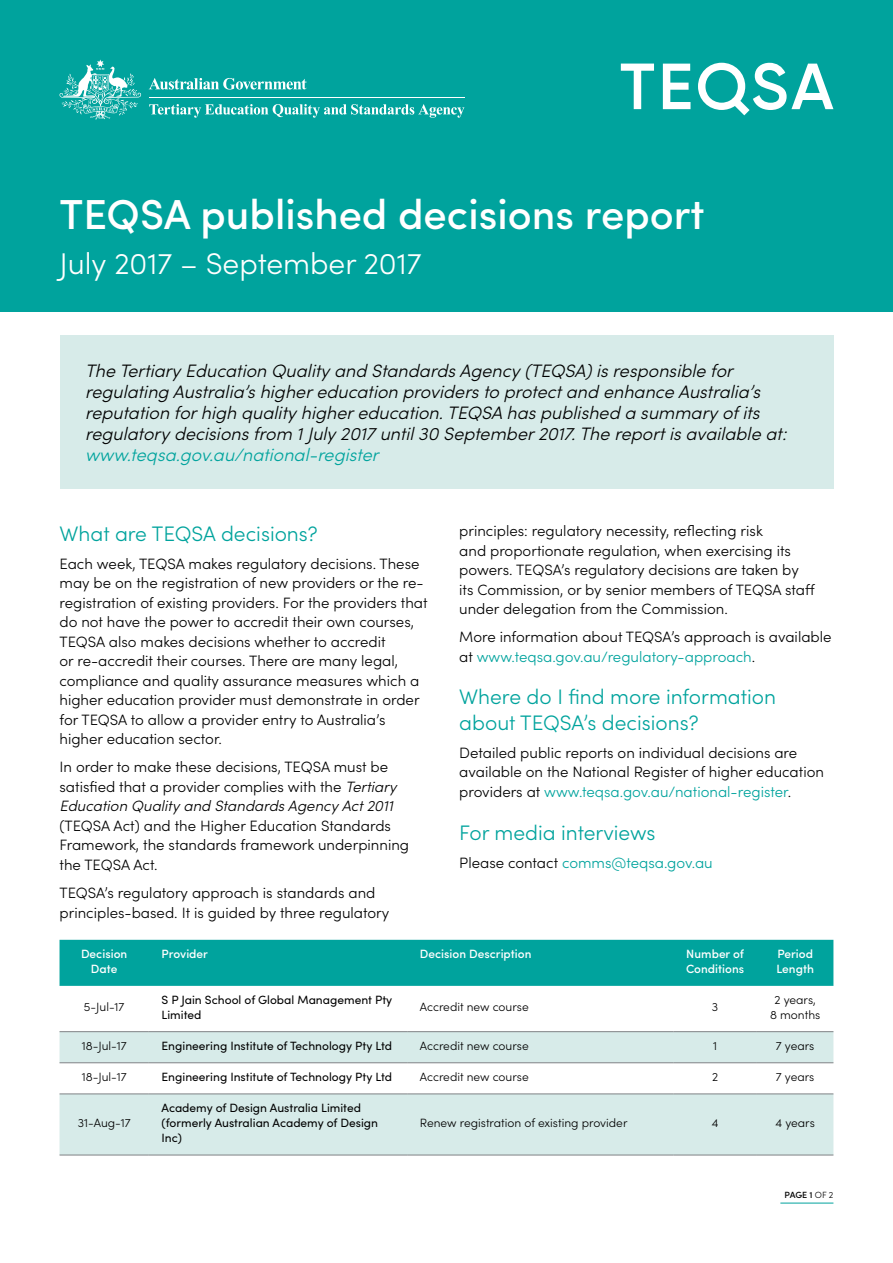
<style>
.page{position:relative;width:893px;height:1263px;background:#fff}
.page>*{position:absolute;margin:0;border:0;box-sizing:border-box;transform-origin:0 0}
.t1{font:500 42px "Sofia Pro";color:#fff}
.t2{font:300 30px "Sofia Pro";color:#fff}
.TEQSA_AR_H2{font:300 21px/25.5px "Sofia Pro";color:#00a39d}
.body{font:italic 300 18px/21px "Sofia Pro";color:#000}
.body-2{font:300 15px/19.5px "Sofia Pro";color:#000}
.body-3{font:300 15px "Sofia Pro";color:#00a39d}
.TEQSA_AR_Table_Text{font:12px/15px "Sofia Pro";color:#000}
.TEQSA_AR_Table_Text-2{font:300 12px/15px "Sofia Pro";color:#000;text-align:center}
.TEQSA_AR_Table_Heade{font:500 12px/15px "Sofia Pro";color:#fff}
.t3{font:500 9px "Sofia Pro";color:#000}
.s1{color:#00a39d}
.s2{font-style:italic}
.s3{color:#000}
.s4{font-weight:300}
</style>
<div class="page">
<hr style="left:780px;top:1203px;width:53px;height:1px;background:#00a39d">
<div style="left:0;top:0;width:893px;height:311px;background:#00a39d"></div>
<div style="left:60px;top:336px;width:773px;height:153px;background:#d7ebe9"></div>
<div style="left:60px;top:940px;width:773px;height:46px;background:#00a39d"></div>
<svg style="left:60px;top:1032px;width:773px;height:123px;fill:#d7ebe9"></svg>
<hr style="left:60px;top:1031px;width:89px;height:1px;background:#808285">
<hr style="left:149px;top:1031px;width:258px;height:1px;background:#808285">
<hr style="left:407px;top:1031px;width:266px;height:1px;background:#808285">
<hr style="left:673px;top:1031px;width:84px;height:1px;background:#808285">
<hr style="left:757px;top:1031px;width:76px;height:1px;background:#808285">
<hr style="left:60px;top:1093px;width:89px;height:1px;background:#808285">
<hr style="left:149px;top:1093px;width:258px;height:1px;background:#808285">
<hr style="left:407px;top:1093px;width:266px;height:1px;background:#808285">
<hr style="left:673px;top:1093px;width:84px;height:1px;background:#808285">
<hr style="left:757px;top:1093px;width:76px;height:1px;background:#808285">
<hr style="left:60px;top:1062px;width:89px;height:1px;background:#808285">
<hr style="left:149px;top:1062px;width:258px;height:1px;background:#808285">
<hr style="left:407px;top:1062px;width:266px;height:1px;background:#808285">
<hr style="left:673px;top:1062px;width:84px;height:1px;background:#808285">
<hr style="left:757px;top:1062px;width:76px;height:1px;background:#808285">
<hr style="left:60px;top:1155px;width:89px;height:1px;background:#808285">
<hr style="left:149px;top:1155px;width:258px;height:1px;background:#808285">
<hr style="left:407px;top:1155px;width:266px;height:1px;background:#808285">
<hr style="left:673px;top:1155px;width:84px;height:1px;background:#808285">
<hr style="left:757px;top:1155px;width:76px;height:1px;background:#808285">
<svg style="left:621px;top:64px;width:33px;height:45px"></svg>
<svg style="left:663px;top:64px;width:27px;height:45px"></svg>
<svg style="left:698px;top:63px;width:135px;height:52px"></svg>
<svg style="left:149px;top:78px;width:157px;height:12px"></svg>
<svg style="left:60px;top:60px;width:81px;height:59px"></svg>
<hr style="left:149px;top:97px;width:315px;height:1px;background:#fff">
<svg style="left:149px;top:104px;width:315px;height:14px"></svg>
<p class="t1" style="left:60px;top:183px;width:647px">TEQSA published decisions report</p>
<p class="t2" style="left:60px;top:242px;width:363px">July 2017 – September 2017</p>
<p class="body" style="left:85px;top:359px;width:703px">The Tertiary Education Quality and Standards Agency (TEQSA) is responsible for regulating Australia’s higher education providers to protect and enhance Australia’s reputation for high quality higher education. TEQSA has published a summary of its regulatory decisions from 1 July 2017 until 30 September 2017. The report is available at: <span class="s1">www.teqsa.gov.au/national-register</span></p>
<p class="TEQSA_AR_H2" style="left:60px;top:520px;width:260px">What are TEQSA decisions?</p>
<p class="body-2" style="left:60px;top:553px;width:370px">Each week, TEQSA makes regulatory decisions. These may be on the registration of new providers or the re&shy;registration of existing providers. For the providers that do not have the power to accredit their own courses, TEQSA also makes decisions whether to accredit<br>or re-accredit their courses. There are many legal, compliance and quality assurance measures which a higher education provider must demonstrate in order for TEQSA to allow a provider entry to Australia’s higher education sector.</p>
<p class="body-2" style="left:60px;top:757px;width:351px">In order to make these decisions, TEQSA must be satisfied that a provider complies with the <span class="s2">Tertiary Education Quality and Standards Agency Act 2011 </span>(TEQSA Act) and the Higher Education Standards Framework, the standards framework underpinning the TEQSA Act.</p>
<p class="body-2" style="left:60px;top:882px;width:331px">TEQSA’s regulatory approach is standards and principles-based. It is guided by three regulatory</p>
<p class="body-2" style="left:459px;top:521px;width:357px">principles: regulatory necessity, reflecting risk<br>and proportionate regulation, when exercising its powers. TEQSA’s regulatory decisions are taken by its Commission, or by senior members of TEQSA staff under delegation from the Commission.</p>
<p class="body-2" style="left:459px;top:627px;width:374px">More information about TEQSA’s approach is available at <span class="s1">www.teqsa.gov.au/regulatory-approach</span>.</p>
<p class="TEQSA_AR_H2" style="left:459px;top:683px;width:318px">Where do I find more information about TEQSA’s decisions?</p>
<p class="body-2" style="left:459px;top:742px;width:366px">Detailed public reports on individual decisions are available on the National Register of higher education providers at <span class="s1">www.teqsa.gov.au/national-register</span>.</p>
<p class="TEQSA_AR_H2" style="left:459px;top:818px;width:198px">For media interviews</p>
<p class="body-3" style="left:459px;top:851px;width:255px"><span class="s3">Please contact</span> comms@teqsa.gov.au</p>
<p class="TEQSA_AR_Table_Heade" style="left:81px;top:946px;width:48px;text-align:center">Decision<br>Date</p>
<p class="TEQSA_AR_Table_Heade" style="left:162px;top:946px;width:48px">Provider</p>
<p class="TEQSA_AR_Table_Heade" style="left:420px;top:946px;width:113px">Decision Description</p>
<p class="TEQSA_AR_Table_Heade" style="left:686px;top:946px;width:60px">Number of<br>Conditions</p>
<p class="TEQSA_AR_Table_Heade" style="left:776px;top:946px;width:39px">Period<br>Length</p>
<p class="TEQSA_AR_Table_Text-2" style="left:84px;top:999px;width:42px">5-Jul-17</p>
<p class="TEQSA_AR_Table_Text" style="left:162px;top:991px;width:232px">S P Jain School of Global Management Pty<br>Limited</p>
<p class="TEQSA_AR_Table_Text-2" style="left:420px;top:999px;width:110px">Accredit new course</p>
<p class="TEQSA_AR_Table_Text-2" style="left:712px;top:999px;width:8px">3</p>
<p class="TEQSA_AR_Table_Text-2" style="left:770px;top:991px;width:52px">2 years,<br>8 months</p>
<p class="TEQSA_AR_Table_Text-2" style="left:82px;top:1038px;width:46px">18-Jul-17</p>
<p class="TEQSA_AR_Table_Text" style="left:162px;top:1038px;width:232px">Engineering Institute of Technology Pty Ltd</p>
<p class="TEQSA_AR_Table_Text-2" style="left:420px;top:1038px;width:110px">Accredit new course</p>
<p class="TEQSA_AR_Table_Text-2" style="left:713px;top:1038px;width:6px">1</p>
<p class="TEQSA_AR_Table_Text-2" style="left:776px;top:1038px;width:40px">7 years</p>
<p class="TEQSA_AR_Table_Text-2" style="left:82px;top:1069px;width:46px">18-Jul-17</p>
<p class="TEQSA_AR_Table_Text" style="left:162px;top:1069px;width:232px">Engineering Institute of Technology Pty Ltd</p>
<p class="TEQSA_AR_Table_Text-2" style="left:420px;top:1069px;width:110px">Accredit new course</p>
<p class="TEQSA_AR_Table_Text-2" style="left:712px;top:1069px;width:8px">2</p>
<p class="TEQSA_AR_Table_Text-2" style="left:776px;top:1069px;width:40px">7 years</p>
<p class="TEQSA_AR_Table_Text-2" style="left:78px;top:1115px;width:54px">31-Aug-17</p>
<p class="TEQSA_AR_Table_Text" style="left:162px;top:1100px;width:218px">Academy of Design Australia Limited (formerly Australian Academy of Design<br>Inc)</p>
<p class="TEQSA_AR_Table_Text-2" style="left:420px;top:1115px;width:209px">Renew registration of existing provider</p>
<p class="TEQSA_AR_Table_Text-2" style="left:712px;top:1115px;width:8px">4</p>
<p class="TEQSA_AR_Table_Text-2" style="left:775px;top:1115px;width:41px">4 years</p>
<p class="t3" style="left:784px;top:1188px;width:50px">PAGE 1 <span class="s4">OF 2</span></p>
</div>
